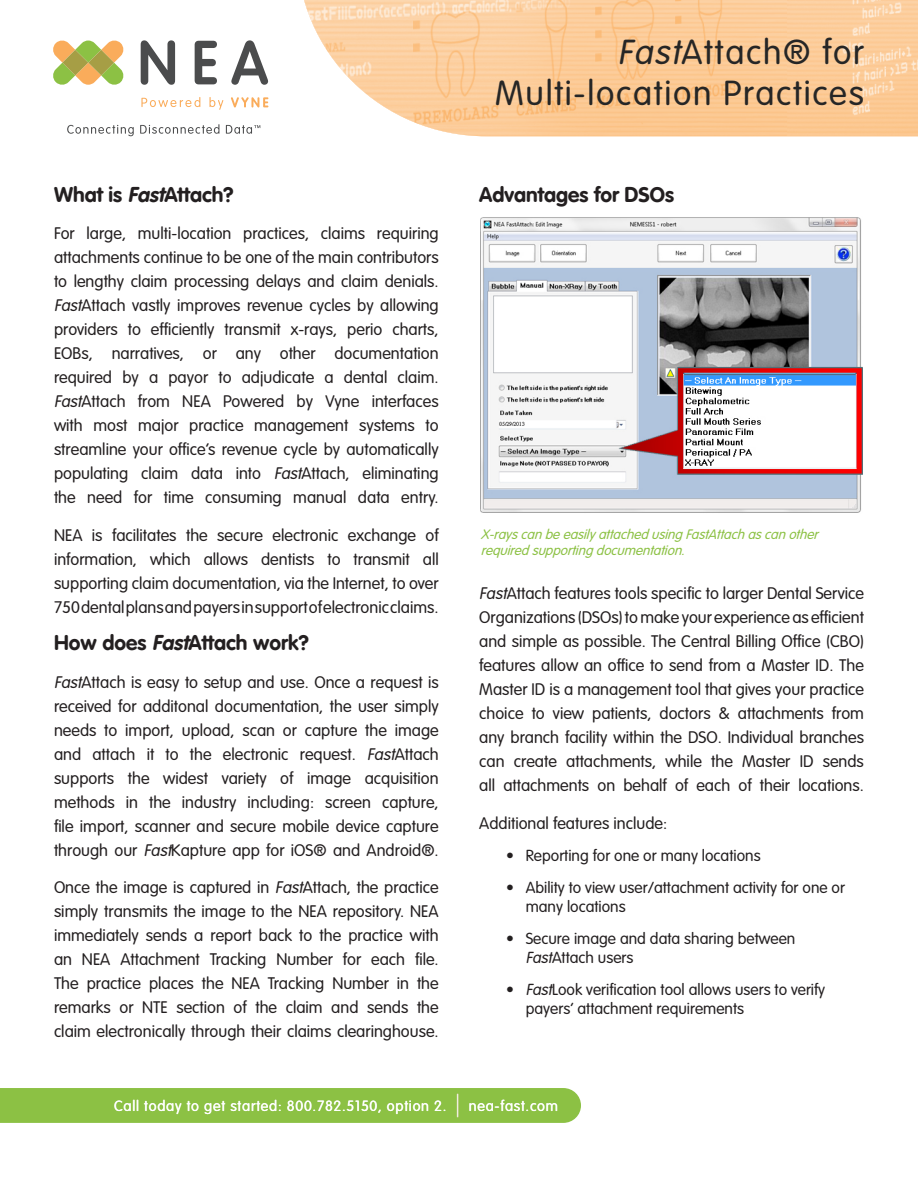
<style>
.page{position:relative;width:918px;height:1188px;background:#fff}
.page>*{position:absolute;margin:0;border:0;box-sizing:border-box;transform-origin:0 0}
.Page_Header{font:300 34.2px/41.1px "VAG Rounded Std";letter-spacing:.05em;color:#262626;text-align:right}
.Body_Copy{font:21px "VAG Rounded Bold";color:#231f20}
.Headers{font:21px "VAG Rounded Bold";color:#231f20}
.Body_Copy-2{font:300 16.5px/24px "VAG Rounded Std";color:#231f20;text-align:justify}
.t1{font:300 15.75px/18.8px "VAG Rounded Std";color:#231f20}
.t2{font:300 14.7px "VAG Rounded Std";letter-spacing:.05em;color:#fff}
.t3{font:italic 300 13.5px/16.2px "VAG Rounded Std";color:#8cc144}
.s1{font-style:italic}
.s2{font-size:21.9px}
</style>
<div class="page">
<div style="left:0;top:1088px;width:581px;height:35px;background:#8cc144"></div>
<img style="left:304px;top:0;width:614px;height:136px">
<svg style="left:53px;top:40px;width:71px;height:45px"></svg>
<svg style="left:141px;top:40px;width:34px;height:45px"></svg>
<svg style="left:195px;top:41px;width:22px;height:43px"></svg>
<svg style="left:231px;top:40px;width:37px;height:45px"></svg>
<svg style="left:141px;top:97px;width:59px;height:10px"></svg>
<svg style="left:209px;top:97px;width:14px;height:13px"></svg>
<svg style="left:231px;top:97px;width:37px;height:10px"></svg>
<svg style="left:67px;top:125px;width:67px;height:11px"></svg>
<svg style="left:140px;top:124px;width:79px;height:10px"></svg>
<svg style="left:226px;top:125px;width:34px;height:9px"></svg>
<img style="left:481px;top:217px;width:381px;height:296px">
<p class="Body_Copy" style="left:54px;top:182px;width:181px">What is <span class="s1">Fast</span>Attach?</p>
<p class="Body_Copy-2" style="left:54px;top:222px;width:386px">For large, multi-location practices, claims requiring attachments continue to be one of the main contributors to lengthy claim processing delays and claim denials.<br><span class="s1">Fast</span>Attach vastly improves revenue cycles by allowing providers to efficiently transmit x-rays, perio charts, EOBs, narratives, or any other documentation required by a payor to adjudicate a dental claim.<br><span class="s1">Fast</span>Attach from NEA Powered by Vyne interfaces with most major practice management systems to streamline your office’s revenue cycle by automatically populating claim data into <span class="s1">Fast</span>Attach, eliminating the need for time consuming manual data entry.</p>
<p class="Body_Copy-2" style="left:54px;top:524px;width:386px">NEA is facilitates the secure electronic exchange of information, which allows dentists to transmit all supporting claim documentation, via the Internet, to over 750 dental plans and payers in support of electronic claims.</p>
<p class="Body_Copy" style="left:54px;top:631px;width:256px">How does <span class="s1">Fast</span>Attach work?</p>
<p class="Body_Copy-2" style="left:54px;top:671px;width:386px"><span class="s1">Fast</span>Attach is easy to setup and use. Once a request is received for additonal documentation, the user simply needs to import, upload, scan or capture the image and attach it to the electronic request. <span class="s1">Fast</span>Attach supports the widest variety of image acquisition methods in the industry including: screen capture, file import, scanner and secure mobile device capture through our <span class="s1">Fast</span>Kapture app for iOS® and Android®.</p>
<p class="Body_Copy-2" style="left:54px;top:876px;width:386px">Once the image is captured in <span class="s1">Fast</span>Attach, the practice simply transmits the image to the NEA repository. NEA immediately sends a report back to the practice with an NEA Attachment Tracking Number for each file.<br>The practice places the NEA Tracking Number in the remarks or NTE section of the claim and sends the claim electronically through their claims clearinghouse.</p>
<p class="Page_Header" style="left:495px;top:33px;width:370px"><span class="s1">Fast</span>Attach® for<br>Multi-location Practices</p>
<p class="Headers" style="left:479px;top:182px;width:196px">Advantages for DSOs</p>
<p class="t3" style="left:481px;top:526px;width:343px">X-rayscanbeeasilyattachedusingFastAttachascanother requiredsupportingdocumentation.</p>
<p class="Body_Copy-2" style="left:479px;top:582px;width:386px"><span class="s1">Fast</span>Attach features tools specific to larger Dental Service Organizations (DSOs) to make your experience as efficient and simple as possible. The Central Billing Office (CBO) features allow an office to send from a Master ID. The Master ID is a management tool that gives your practice choice to view patients, doctors &amp; attachments from any branch facility within the DSO. Individual branches can create attachments, while the Master ID sends all attachments on behalf of each of their locations.</p>
<p class="Body_Copy-2" style="left:479px;top:812px;width:190px">Additional features include:</p>
<p class="t1" style="left:506px;top:847px;width:256px">• Reporting for one or many locations</p>
<p class="t1" style="left:526px;top:879px;width:321px;text-indent:-19px">• Ability to view user/attachment activity for one or many locations</p>
<p class="t1" style="left:526px;top:930px;width:271px;text-indent:-20px">• Secure image and data sharing between<br><span class="s1">Fast</span>Attach users</p>
<p class="t1" style="left:526px;top:981px;width:301px;text-indent:-19px">• <span class="s1">Fast</span>Look verification tool allows users to verify payers’ attachment requirements</p>
<p class="t2" style="left:114px;top:1097px;width:445px">Call today to get started: 800.782.5150, option 2. <span class="s2">|</span> nea-fast.com</p>
</div>
